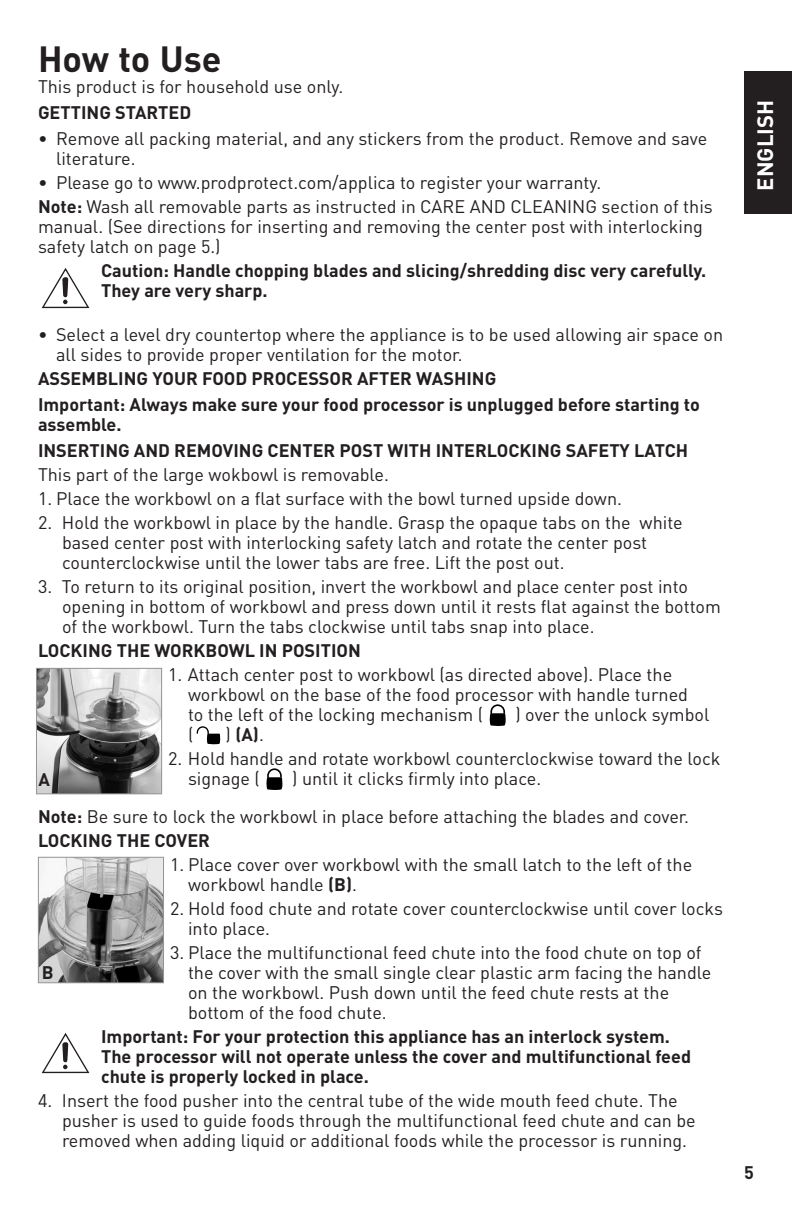
<style>
.page{position:relative;width:792px;height:1224px;background:#fff}
.page>*{position:absolute;margin:0;border:0;box-sizing:border-box;transform-origin:0 0}
.Heads{font:700 36px "Black&Decker DIN";color:#231f20}
.SafeguardText{font:700 22px "Black&Decker DIN";color:#fff}
.t1{font:18px/20px "Black&Decker DIN";color:#231f20}
.Text{font:700 18px/20px "Black&Decker DIN";color:#231f20}
.s1{font-weight:700}
.s2{font-weight:400}
</style>
<div class="page">
<div style="left:745px;top:71px;width:47px;height:143px;background:#231f20"></div>
<svg style="left:42px;top:268px;width:47px;height:40px"></svg>
<svg style="left:490px;top:704px;width:16px;height:22px"></svg>
<svg style="left:197px;top:726px;width:23px;height:18px"></svg>
<svg style="left:266px;top:768px;width:16px;height:22px"></svg>
<svg style="left:42px;top:1033px;width:47px;height:40px"></svg>
<img style="left:38px;top:670px;width:122px;height:122px">
<div style="left:36px;top:668px;width:126px;height:126px;border:1px solid #939598"></div>
<img style="left:40px;top:859px;width:122px;height:122px">
<div style="left:38px;top:857px;width:126px;height:126px;border:1px solid #939598"></div>
<p class="Heads" style="left:38px;top:36px;width:185px">How to Use</p>
<p class="t1" style="left:38px;top:76px;width:307px">This product is for household use only.</p>
<p class="Text" style="left:38px;top:102px;width:155px">GETTING STARTED</p>
<p class="t1" style="left:56px;top:128px;width:653px;text-indent:-18px">• Remove all packing material, and any stickers from the product. Remove and save literature.</p>
<p class="t1" style="left:38px;top:172px;width:565px">• Please go to www.prodprotect.com/applica to register your warranty.</p>
<p class="t1" style="left:38px;top:196px;width:676px"><span class="s1">Note:</span> Wash all removable parts as instructed in CARE AND CLEANING section of this manual. (See directions for inserting and removing the center post with interlocking safety latch on page 5.)</p>
<p class="Text" style="left:101px;top:260px;width:607px">Caution: Handle chopping blades and slicing/shredding disc very carefully.<br>They are very sharp.</p>
<p class="t1" style="left:56px;top:324px;width:669px;text-indent:-18px">• Select a level dry countertop where the appliance is to be used allowing air space on all sides to provide proper ventilation for the motor.</p>
<p class="Text" style="left:38px;top:368px;width:460px">ASSEMBLING YOUR FOOD PROCESSOR AFTER WASHING</p>
<p class="Text" style="left:38px;top:394px;width:663px">Important: Always make sure your food processor is unplugged before starting to assemble.</p>
<p class="Text" style="left:38px;top:440px;width:652px">INSERTING AND REMOVING CENTER POST WITH INTERLOCKING SAFETY LATCH</p>
<p class="t1" style="left:38px;top:464px;width:352px">This part of the large wokbowl is removable.</p>
<p class="t1" style="left:38px;top:488px;width:585px">1. Place the workbowl on a flat surface with the bowl turned upside down.</p>
<p class="t1" style="left:62px;top:512px;width:622px;text-indent:-24px">2. Hold the workbowl in place by the handle. Grasp the opaque tabs on the white based center post with interlocking safety latch and rotate the center post counterclockwise until the lower tabs are free. Lift the post out.</p>
<p class="t1" style="left:62px;top:576px;width:660px;text-indent:-24px">3. To return to its original position, invert the workbowl and place center post into opening in bottom of workbowl and press down until it rests flat against the bottom of the workbowl. Turn the tabs clockwise until tabs snap into place.</p>
<p class="Text" style="left:38px;top:640px;width:324px">LOCKING THE WORKBOWL IN POSITION</p>
<p class="t1" style="left:188px;top:664px;width:502px;text-indent:-20px">1. Attach center post to workbowl (as directed above). Place the workbowl on the base of the food processor with handle turned to the left of the locking mechanism (</p>
<p class="t1" style="left:515px;top:704px;width:195px">) over the unlock symbol</p>
<p class="t1" style="left:188px;top:724px;width:7px">(</p>
<p class="Text" style="left:226px;top:724px;width:40px"><span class="s2">)</span> (A)<span class="s2">.</span></p>
<p class="t1" style="left:188px;top:748px;width:534px;text-indent:-20px">2. Hold handle and rotate workbowl counterclockwise toward the lock signage (</p>
<p class="t1" style="left:292px;top:768px;width:251px">) until it clicks firmly into place.</p>
<p class="t1" style="left:38px;top:806px;width:653px"><span class="s1">Note:</span> Be sure to lock the workbowl in place before attaching the blades and cover.</p>
<p class="Text" style="left:38px;top:830px;width:174px">LOCKING THE COVER</p>
<p class="t1" style="left:188px;top:854px;width:506px;text-indent:-18px">1. Place cover over workbowl with the small latch to the left of the workbowl handle <span class="s1">(B)</span>.</p>
<p class="t1" style="left:188px;top:898px;width:537px;text-indent:-18px">2. Hold food chute and rotate cover counterclockwise until cover locks into place.</p>
<p class="t1" style="left:188px;top:942px;width:525px;text-indent:-18px">3. Place the multifunctional feed chute into the food chute on top of the cover with the small single clear plastic arm facing the handle on the workbowl. Push down until the feed chute rests at the bottom of the food chute.</p>
<p class="Text" style="left:101px;top:1026px;width:592px">Important: For your protection this appliance has an interlock system.<br>The processor will not operate unless the cover and multifunctional feed chute is properly locked in place.</p>
<p class="t1" style="left:62px;top:1090px;width:635px;text-indent:-24px">4. Insert the food pusher into the central tube of the wide mouth feed chute. The pusher is used to guide foods through the multifunctional feed chute and can be removed when adding liquid or additional foods while the processor is running.</p>
<p class="Text" style="left:39px;top:769px;width:13px">A</p>
<p class="Text" style="left:42px;top:962px;width:13px">B</p>
<p class="SafeguardText" style="left:751px;top:191px;width:92px;rotate:-90deg">ENGLISH</p>
<p class="Text" style="left:744px;top:1162px;width:11px">5</p>
</div>
